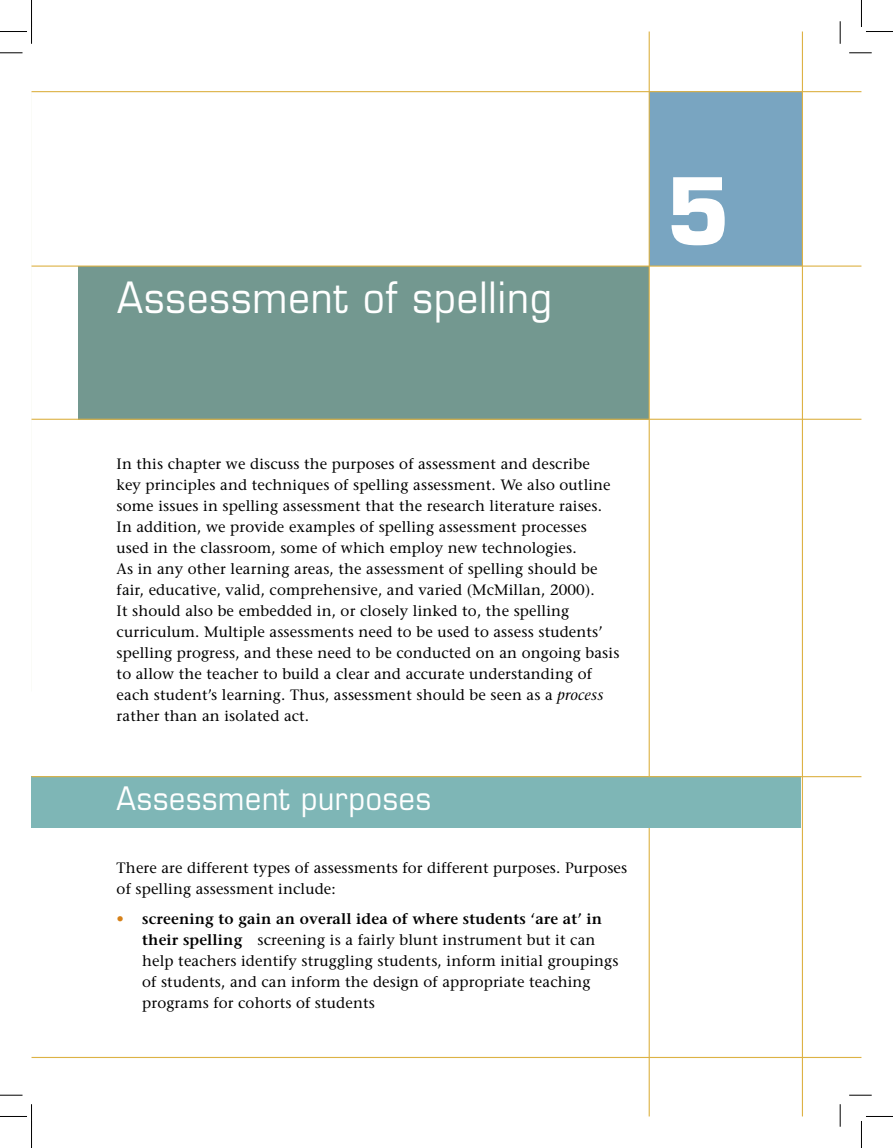
<style>
.page{position:relative;width:893px;height:1148px;background:#fff}
.page>*{position:absolute;margin:0;border:0;box-sizing:border-box;transform-origin:0 0}
.t1{font:700 90px "Eurostile";color:#fff}
.t2{font:42px "Eurostile";letter-spacing:.03em;color:#fff;scale:.9 1}
.t3{font:31.5px "Eurostile";letter-spacing:.03em;color:#fff;scale:.9 1}
.t4{font:15px/21px "Stone Serif";letter-spacing:.01em;color:#000}
.s1{font-style:italic}
.s2{color:#d68119}
.s3{font-weight:600}
</style>
<div class="page">
<div style="left:79px;top:266px;width:569px;height:153px;background:#739890"></div>
<div style="left:648px;top:91px;width:154px;height:175px;background:#79a5c1"></div>
<hr style="left:32px;top:265px;width:829px;height:1px;background:#ddb245">
<hr style="left:648px;top:32px;width:1px;height:1084px;background:#ddb245">
<hr style="left:32px;top:418px;width:829px;height:2px;background:#ddb245">
<div style="left:32px;top:776px;width:769px;height:51px;background:#7eb6b6"></div>
<hr style="left:32px;top:776px;width:829px;height:1px;background:#ddb245">
<hr style="left:32px;top:1056px;width:829px;height:1px;background:#ddb245">
<hr style="left:32px;top:91px;width:829px;height:1px;background:#ddb245">
<hr style="left:801px;top:32px;width:1px;height:1084px;background:#ddb245">
<svg style="left:0;top:53px;width:22px;height:1px"></svg>
<svg style="left:849px;top:53px;width:22px;height:1px"></svg>
<svg style="left:0;top:1094px;width:22px;height:1px"></svg>
<svg style="left:849px;top:1094px;width:22px;height:1px"></svg>
<svg style="left:839px;top:21px;width:1px;height:23px"></svg>
<svg style="left:839px;top:1104px;width:1px;height:22px"></svg>
<svg style="left:0;top:0;width:32px;height:44px"></svg>
<svg style="left:0;top:1104px;width:32px;height:43px"></svg>
<svg style="left:861px;top:0;width:31px;height:32px"></svg>
<svg style="left:861px;top:1116px;width:31px;height:31px"></svg>
<h2 class="t2" style="left:117px;top:272px;width:484px">Assessment of spelling</h2>
<h1 class="t1" style="left:665px;top:156px;width:66px">5</h1>
<p class="t4" style="left:117px;top:453px;width:504px">In this chapter we discuss the purposes of assessment and describe<br>key principles and techniques of spelling assessment. We also outline some issues in spelling assessment that the research literature raises.<br>In addition, we provide examples of spelling assessment processes used in the classroom, some of which employ new technologies.<br>As in any other learning areas, the assessment of spelling should be fair, educative, valid, comprehensive, and varied (McMillan, 2000).<br>It should also be embedded in, or closely linked to, the spelling curriculum. Multiple assessments need to be used to assess students’ spelling progress, and these need to be conducted on an ongoing basis to allow the teacher to build a clear and accurate understanding of each student’s learning. Thus, assessment should be seen as a <span class="s1">process </span>rather than an isolated act.</p>
<h3 class="t3" style="left:117px;top:779px;width:351px">Assessment purposes</h3>
<p class="t4" style="left:117px;top:857px;width:512px">There are different types of assessments for different purposes. Purposes of spelling assessment include:</p>
<p class="t4" style="left:142px;top:907px;width:477px;text-indent:-26px"><span class="s2">•</span> <span class="s3">screening to gain an overall idea of where students ‘are at’ in their spelling</span> screening is a fairly blunt instrument but it can help teachers identify struggling students, inform initial groupings of students, and can inform the design of appropriate teaching programs for cohorts of students</p>
</div>
